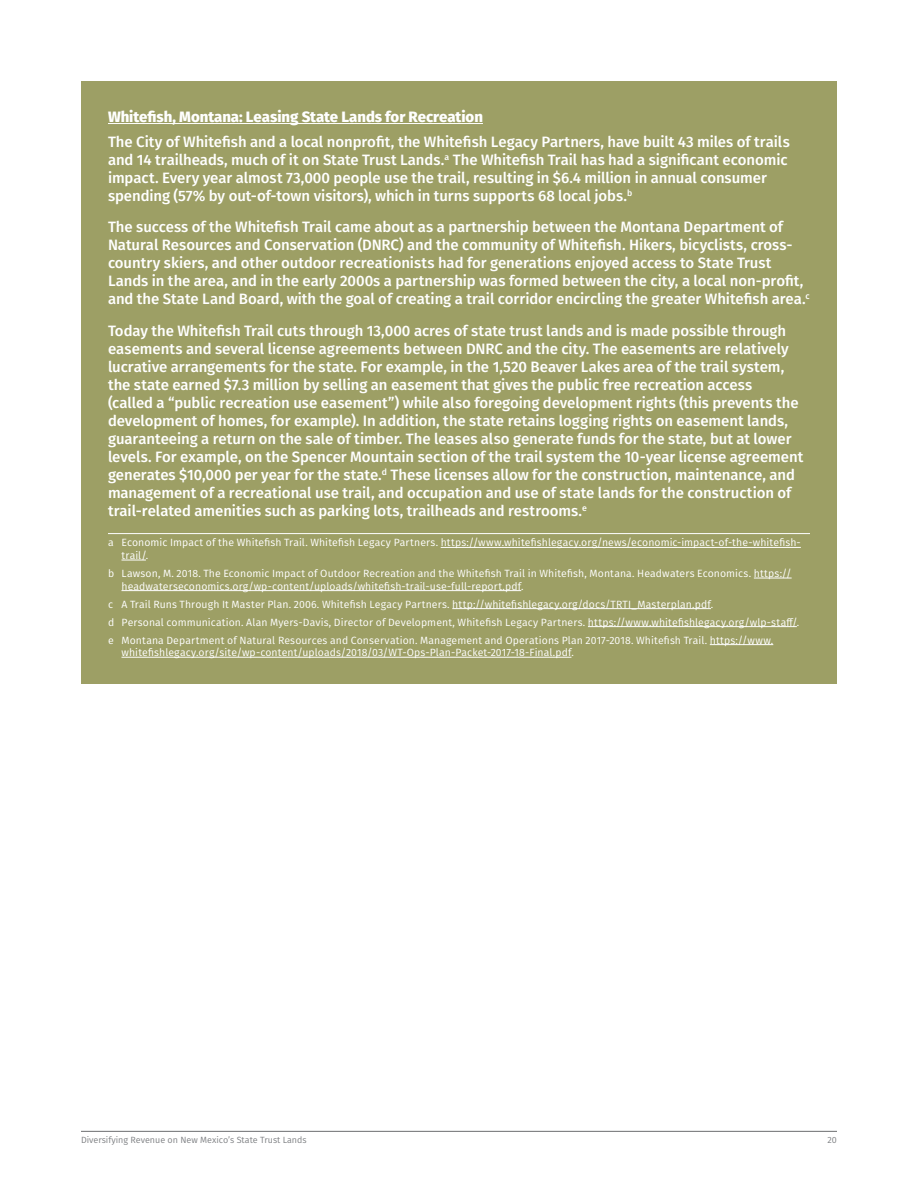
<style>
.page{position:relative;width:918px;height:1188px;background:#fff}
.page>*{position:absolute;margin:0;border:0;box-sizing:border-box;transform-origin:0 0}
.SideBar_Copy{font:500 15px/18px "Fira Sans";letter-spacing:-.005em;color:#fff}
.Side_Bar_HEADER{font:800 15px "Fira Sans";letter-spacing:-.005em;color:#fff}
.Sidebar_Endnotes{font:10.5px/12.6px "Fira Sans";letter-spacing:.01em;color:#fff}
.t1{font:9px "Fira Sans";color:#808285}
</style>
<div class="page">
<hr style="left:81px;top:1131px;width:756px;height:1px;background:#6c6d70">
<div style="left:81px;top:81px;width:756px;height:602px;background:#9d9f65"></div>
<hr style="left:108px;top:123px;width:375px;height:1px;background:#fff">
<hr style="left:108px;top:533px;width:702px;height:1px;background:#fff">
<hr style="left:441px;top:547px;width:360px;height:1px;background:#fff">
<svg style="left:122px;top:560px;width:24px;height:1px"></svg>
<hr style="left:754px;top:578px;width:38px;height:1px;background:#fff">
<hr style="left:122px;top:590px;width:399px;height:1px;background:#fff">
<hr style="left:452px;top:608px;width:259px;height:1px;background:#fff">
<hr style="left:588px;top:626px;width:209px;height:1px;background:#fff">
<hr style="left:710px;top:644px;width:63px;height:1px;background:#fff">
<hr style="left:122px;top:657px;width:449px;height:1px;background:#fff">
<p class="Side_Bar_HEADER" style="left:108px;top:104px;width:376px">Whitefish, Montana: Leasing State Lands for Recreation</p>
<p class="SideBar_Copy" style="left:108px;top:132px;width:683px">The City of Whitefish and a local nonprofit, the Whitefish Legacy Partners, have built 43 miles of trails and 14 trailheads, much of it on State Trust Lands.<sup>a</sup> The Whitefish Trail has had a significant economic impact. Every year almost 73,000 people use the trail, resulting in $6.4 million in annual consumer spending (57% by out-of-town visitors), which in turns supports 68 local jobs.<sup>b</sup></p>
<p class="SideBar_Copy" style="left:108px;top:217px;width:703px">The success of the Whitefish Trail came about as a partnership between the Montana Department of Natural Resources and Conservation (DNRC) and the community of Whitefish. Hikers, bicyclists, cross&shy;country skiers, and other outdoor recreationists had for generations enjoyed access to State Trust Lands in the area, and in the early 2000s a partnership was formed between the city, a local non-profit, and the State Land Board, with the goal of creating a trail corridor encircling the greater Whitefish area.<sup>c</sup></p>
<p class="SideBar_Copy" style="left:108px;top:321px;width:697px">Today the Whitefish Trail cuts through 13,000 acres of state trust lands and is made possible through easements and several license agreements between DNRC and the city. The easements are relatively lucrative arrangements for the state. For example, in the 1,520 Beaver Lakes area of the trail system, the state earned $7.3 million by selling an easement that gives the public free recreation access<br>(called a “public recreation use easement”) while also foregoing development rights (this prevents the development of homes, for example). In addition, the state retains logging rights on easement lands, guaranteeing a return on the sale of timber. The leases also generate funds for the state, but at lower levels. For example, on the Spencer Mountain section of the trail system the 10-year license agreement generates $10,000 per year for the state.<sup>d</sup> These licenses allow for the construction, maintenance, and management of a recreational use trail, and occupation and use of state lands for the construction of trail-related amenities such as parking lots, trailheads and restrooms.<sup>e</sup></p>
<p class="Sidebar_Endnotes" style="left:122px;top:536px;width:681px;text-indent:-13px">a Economic Impact of the Whitefish Trail. Whitefish Legacy Partners. https://www.whitefishlegacy.org/news/economic-impact-of-the-whitefish&shy;trail/.</p>
<p class="Sidebar_Endnotes" style="left:122px;top:567px;width:672px;text-indent:-14px">b Lawson, M. 2018. The Economic Impact of Outdoor Recreation and the Whitefish Trail in Whitefish, Montana. Headwaters Economics. https:// headwaterseconomics.org/wp-content/uploads/whitefish-trail-use-full-report.pdf.</p>
<p class="Sidebar_Endnotes" style="left:108px;top:597px;width:607px">c A Trail Runs Through It Master Plan. 2006. Whitefish Legacy Partners. http://whitefishlegacy.org/docs/TRTI_Masterplan.pdf.</p>
<p class="Sidebar_Endnotes" style="left:108px;top:615px;width:693px">d Personal communication. Alan Myers-Davis, Director of Development, Whitefish Legacy Partners. https://www.whitefishlegacy.org/wlp-staff/.</p>
<p class="Sidebar_Endnotes" style="left:122px;top:633px;width:653px;text-indent:-14px">e Montana Department of Natural Resources and Conservation. Management and Operations Plan 2017-2018. Whitefish Trail. https://www. whitefishlegacy.org/site/wp-content/uploads/2018/03/WT-Ops-Plan-Packet-2017-18-Final.pdf.</p>
<p class="t1" style="left:81px;top:1133px;width:227px">Diversifying Revenue on New Mexico’s State Trust Lands</p>
<p class="t1" style="left:828px;top:1133px;width:11px">20</p>
</div>
